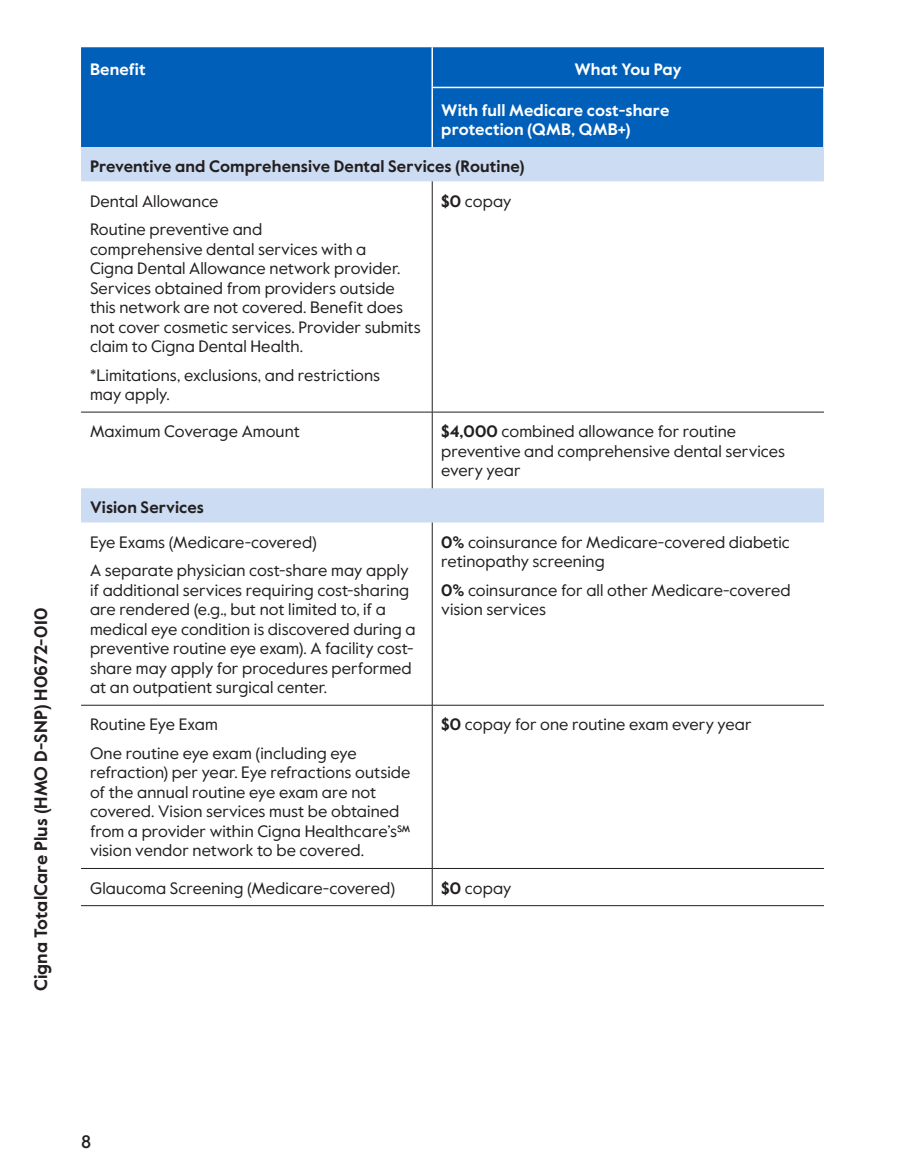
<style>
.page{position:relative;width:905px;height:1175px;background:#fff}
.page>*{position:absolute;margin:0;border:0;box-sizing:border-box;transform-origin:0 0}
.margin_plan_name{font:700 18px "Value Sans Pro";letter-spacing:.005em;color:#231f20}
.t1{font:500 18px "Value Sans Pro";color:#231f20}
.table_para{font:16.5px/19.5px "Value Sans Pro";color:#231f20}
.table_col_h1_align_r{font:700 16.5px/19.5px "Value Sans Pro";letter-spacing:.005em;color:#fff}
.table_row_h1{font:700 16.5px "Value Sans Pro";letter-spacing:.005em;color:#231f20}
.table_text{font:16.5px "Value Sans Pro";letter-spacing:.005em;color:#231f20}
.table_row_h2_sctn_2{font:700 16.5px "Value Sans Pro";letter-spacing:.005em;color:#231f20}
.table_col_h1_align_c{font:700 16.5px "Value Sans Pro";color:#fff}
.s1{font-weight:700}
</style>
<div class="page">
<div style="left:81px;top:47px;width:743px;height:100px;background:#005fb9"></div>
<svg style="left:81px;top:147px;width:743px;height:375px"></svg>
<hr style="left:81px;top:705px;width:351px;height:1px;background:#231f20">
<hr style="left:432px;top:705px;width:392px;height:1px;background:#231f20">
<hr style="left:81px;top:868px;width:351px;height:1px;background:#231f20">
<hr style="left:432px;top:868px;width:392px;height:1px;background:#231f20">
<hr style="left:432px;top:522px;width:1px;height:183px;background:#231f20">
<hr style="left:432px;top:705px;width:1px;height:163px;background:#231f20">
<hr style="left:432px;top:868px;width:1px;height:37px;background:#231f20">
<hr style="left:81px;top:905px;width:351px;height:1px;background:#231f20">
<hr style="left:432px;top:905px;width:392px;height:1px;background:#231f20">
<hr style="left:81px;top:412px;width:351px;height:1px;background:#231f20">
<hr style="left:432px;top:412px;width:392px;height:1px;background:#231f20">
<hr style="left:431px;top:47px;width:2px;height:40px;background:#fff">
<hr style="left:431px;top:87px;width:393px;height:1px;background:#fff">
<hr style="left:823px;top:88px;width:1px;height:59px;background:#fff">
<hr style="left:431px;top:88px;width:2px;height:59px;background:#fff">
<hr style="left:432px;top:412px;width:1px;height:76px;background:#231f20">
<hr style="left:432px;top:181px;width:1px;height:231px;background:#231f20">
<p class="margin_plan_name" style="left:30px;top:991px;width:385px;rotate:-90deg">Cigna TotalCare Plus (HMO D-SNP) H0672-010</p>
<p class="table_col_h1_align_r" style="left:90px;top:61px;width:57px">Benefit</p>
<p class="table_col_h1_align_c" style="left:574px;top:60px;width:109px">What You Pay</p>
<p class="table_col_h1_align_r" style="left:441px;top:101px;width:230px">With full Medicare cost-share protection (QMB, QMB+)</p>
<p class="table_row_h1" style="left:90px;top:157px;width:436px">Preventive and Comprehensive Dental Services (Routine)</p>
<p class="table_para" style="left:90px;top:191px;width:130px">Dental Allowance</p>
<p class="table_para" style="left:90px;top:220px;width:332px">Routine preventive and<br>comprehensive dental services with a<br>Cigna Dental Allowance network provider.<br>Services obtained from providers outside this network are not covered. Benefit does not cover cosmetic services. Provider submits claim to Cigna Dental Health.</p>
<p class="table_para" style="left:90px;top:365px;width:291px">*Limitations, exclusions, and restrictions may apply.</p>
<p class="table_para" style="left:441px;top:191px;width:72px"><span class="s1">$0</span> copay</p>
<p class="table_text" style="left:90px;top:421px;width:211px">Maximum Coverage Amount</p>
<p class="table_para" style="left:441px;top:422px;width:345px"><span class="s1">$4,000</span> combined allowance for routine preventive and comprehensive dental services every year</p>
<p class="table_row_h2_sctn_2" style="left:90px;top:498px;width:115px">Vision Services</p>
<p class="table_para" style="left:90px;top:532px;width:228px">Eye Exams (Medicare-covered)</p>
<p class="table_para" style="left:90px;top:561px;width:327px">A separate physician cost-share may apply if additional services requiring cost-sharing are rendered (e.g., but not limited to, if a medical eye condition is discovered during a preventive routine eye exam). A facility cost&shy;share may apply for procedures performed at an outpatient surgical center.</p>
<p class="table_para" style="left:441px;top:532px;width:350px"><span class="s1">0%</span> coinsurance for Medicare-covered diabetic retinopathy screening</p>
<p class="table_para" style="left:441px;top:580px;width:351px"><span class="s1">0%</span> coinsurance for all other Medicare-covered vision services</p>
<p class="table_para" style="left:90px;top:715px;width:129px">Routine Eye Exam</p>
<p class="table_para" style="left:90px;top:743px;width:322px">One routine eye exam (including eye refraction) per year. Eye refractions outside of the annual routine eye exam are not covered. Vision services must be obtained from a provider within Cigna Healthcare’s℠ vision vendor network to be covered.</p>
<p class="table_para" style="left:441px;top:715px;width:312px"><span class="s1">$0</span> copay for one routine exam every year</p>
<p class="table_para" style="left:90px;top:878px;width:307px">Glaucoma Screening (Medicare-covered)</p>
<p class="table_para" style="left:441px;top:878px;width:72px"><span class="s1">$0</span> copay</p>
<p class="t1" style="left:81px;top:1130px;width:12px">8</p>
</div>
